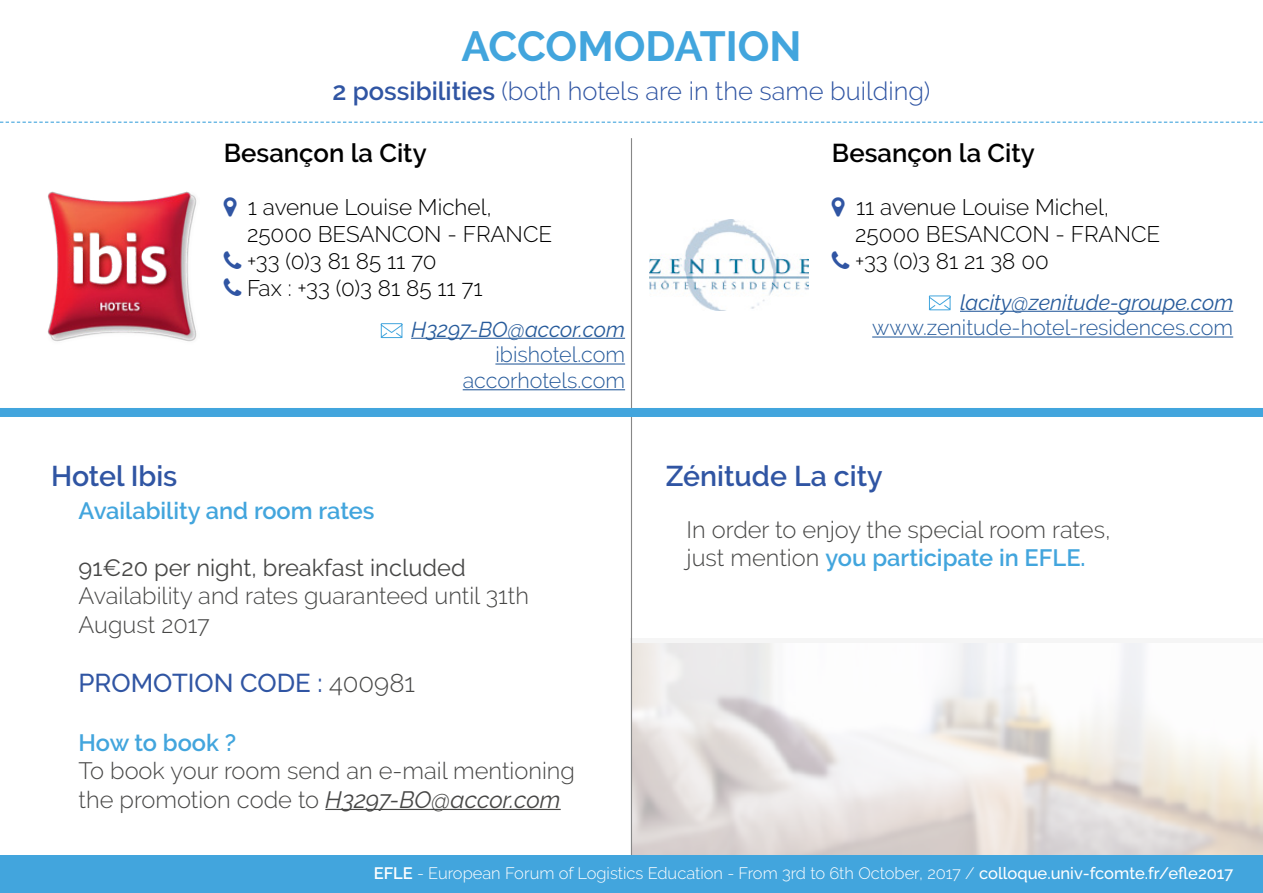
<style>
.page{position:relative;width:1263px;height:893px;background:#fff}
.page>*{position:absolute;margin:0;border:0;box-sizing:border-box;transform-origin:0 0}
.t1{font:700 42px "Raleway";color:#42a5dd}
.t2{font:600 28.5px "Raleway";color:#3055a3}
.t3{font:600 25.8px "Raleway";color:#000}
.t4{font:500 25.8px "Raleway";color:#3055a3}
.t5{font:300 25.5px "Raleway";color:#3055a3}
.t6{font:300 23.55px/28.3px "Raleway";color:#474746}
.t7{font:600 23.55px "Raleway";color:#42a5dd}
.t8{font:23.55px "Raleway";color:#474746}
.t9{font:300 22.5px/27px "Raleway";color:#000}
.t10{font:300 21.45px/25.8px "Raleway";color:#275b9b;text-align:right}
.t11{font:italic 21.45px "Raleway";color:#275b9b}
.t12{font:300 16.5px "Raleway";color:#fff}
.s1{font-weight:600}
.s2{font-weight:300;color:#474746}
.s3{font-weight:400;font-style:italic}
.s4{font-weight:600;color:#42a5dd}
.s5{font-weight:500}
</style>
<div class="page">
<svg style="left:632px;top:643px;width:631px;height:212px"></svg>
<hr style="left:631px;top:138px;width:1px;height:755px;background:#878787">
<hr style="left:411px;top:338px;width:214px;height:1px;background:#275b9b">
<hr style="left:495px;top:363px;width:130px;height:2px;background:#275b9b">
<hr style="left:463px;top:389px;width:162px;height:1px;background:#275b9b">
<hr style="left:960px;top:311px;width:273px;height:1px;background:#275b9b">
<hr style="left:872px;top:336px;width:361px;height:2px;background:#275b9b">
<img style="left:48px;top:191px;width:149px;height:151px">
<div style="left:0;top:855px;width:1263px;height:38px;background:#42a5dd"></div>
<hr style="left:325px;top:809px;width:236px;height:1px;background:#474746">
<div style="left:0;top:408px;width:1263px;height:9px;background:#42a5dd"></div>
<svg style="left:0;top:122px;width:1263px;height:1px"></svg>
<img style="left:650px;top:220px;width:158px;height:91px">
<svg style="left:929px;top:295px;width:22px;height:15px"></svg>
<svg style="left:381px;top:323px;width:21px;height:15px"></svg>
<h1 class="t1" style="left:461px;top:23px;width:342px">ACCOMODATION</h1>
<p class="t5" style="left:332px;top:77px;width:599px"><span class="s1">2 possibilities</span> (both hotels are in the same building)</p>
<p class="t3" style="left:224px;top:138px;width:204px">Besançon la City</p>
<p class="t9" style="left:247px;top:194px;width:307px">1 avenue Louise Michel,<br>25000 BESANCON - FRANCE +33 (0)3 81 85 11 70<br>Fax : +33 (0)3 81 85 11 71</p>
<p class="t11" style="left:411px;top:317px;width:215px">H3297-BO@accor.com</p>
<p class="t10" style="left:463px;top:342px;width:164px">ibishotel.com accorhotels.com</p>
<p class="t3" style="left:832px;top:138px;width:204px">Besançon la City</p>
<p class="t9" style="left:855px;top:194px;width:307px">11 avenue Louise Michel,<br>25000 BESANCON - FRANCE +33 (0)3 81 21 38 00</p>
<p class="t11" style="left:960px;top:290px;width:275px">lacity@zenitude-groupe.com</p>
<p class="t10" style="left:872px;top:315px;width:362px">www.zenitude-hotel-residences.com</p>
<p class="t2" style="left:51px;top:460px;width:128px">Hotel Ibis</p>
<p class="t2" style="left:666px;top:460px;width:218px">Zénitude La city</p>
<p class="t7" style="left:79px;top:497px;width:297px">Availability and room rates</p>
<p class="t8" style="left:79px;top:554px;width:389px">91€20 per night, breakfast included</p>
<p class="t6" style="left:79px;top:582px;width:452px">Availability and rates guaranteed until 31th<br>August 2017</p>
<p class="t4" style="left:79px;top:668px;width:338px">PROMOTION CODE : <span class="s2">400981</span></p>
<p class="t7" style="left:79px;top:729px;width:159px">How to book ?</p>
<p class="t6" style="left:79px;top:757px;width:498px">To book your room send an e-mail mentioning the promotion code to <span class="s3">H3297-BO@accor.com</span></p>
<p class="t6" style="left:687px;top:515px;width:425px">In order to enjoy the special room rates, just mention <span class="s4">you participate in EFLE.</span></p>
<p class="t12" style="left:374px;top:863px;width:861px"><span class="s1">EFLE</span> - European Forum of Logistics Education - From 3rd to 6th October, 2017 / <span class="s5">colloque.univ-fcomte.fr/efle2017</span></p>
</div>
